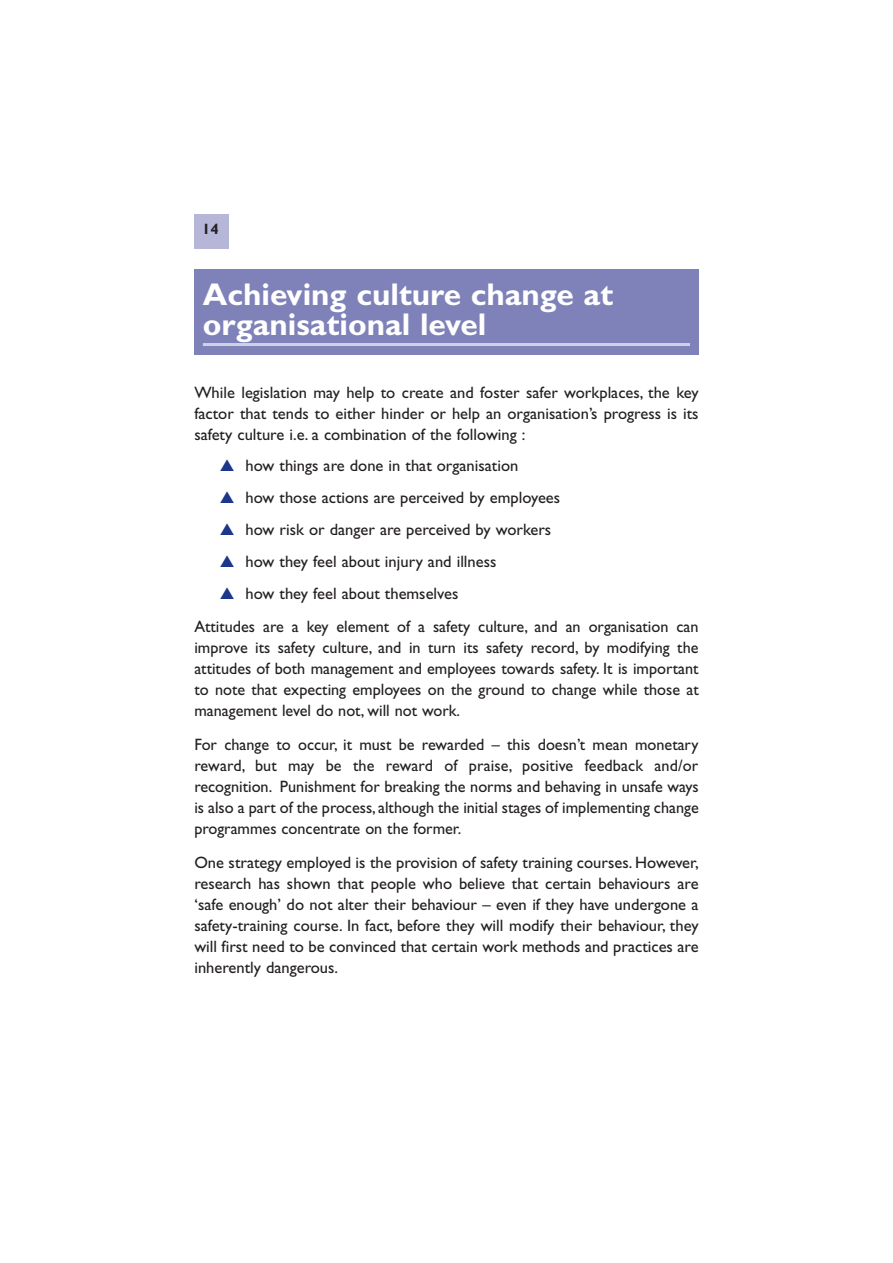
<style>
.page{position:relative;width:893px;height:1263px;background:#fff}
.page>*{position:absolute;margin:0;border:0;box-sizing:border-box;transform-origin:0 0}
.t1{font:700 31.5px/30px "Gill Sans";color:#fff}
.t2{font:16.5px/21px "Gill Sans";color:#231f20;text-align:justify}
.t3{font:700 15px "Gill Sans";color:#231f20}
.s1{color:#1a378b}
</style>
<div class="page">
<div style="left:194px;top:270px;width:504px;height:85px;background:#7f82b9"></div>
<div style="left:194px;top:214px;width:34px;height:34px;background:#b6b7d8"></div>
<hr style="left:203px;top:343px;width:487px;height:3px;background:#d0d1e7">
<p class="t3" style="left:202px;top:224px;width:18px">14</p>
<h1 class="t1" style="left:203px;top:282px;width:412px">Achieving culture change at organisational level</h1>
<p class="t2" style="left:194px;top:383px;width:505px">While legislation may help to create and foster safer workplaces, the key factor that tends to either hinder or help an organisation’s progress is its safety culture i.e. a combination of the following :</p>
<p class="t2" style="left:220px;top:457px;width:300px"><span class="s1">▲</span> how things are done in that organisation</p>
<p class="t2" style="left:220px;top:489px;width:342px"><span class="s1">▲</span> how those actions are perceived by employees</p>
<p class="t2" style="left:220px;top:521px;width:333px"><span class="s1">▲</span> how risk or danger are perceived by workers</p>
<p class="t2" style="left:220px;top:553px;width:278px"><span class="s1">▲</span> how they feel about injury and illness</p>
<p class="t2" style="left:194px;top:578px;width:505px;line-height:33.8px;text-indent:26px"><span class="s1">▲</span> how they feel about themselves<br>Attitudes are a key element of a safety culture, and an organisation can</p>
<p class="t2" style="left:194px;top:639px;width:506px">improve its safety culture, and in turn its safety record, by modifying the attitudes of both management and employees towards safety. It is important to note that expecting employees on the ground to change while those at management level do not, will not work.</p>
<p class="t2" style="left:194px;top:736px;width:506px">For change to occur, it must be rewarded – this doesn’t mean monetary reward, but may be the reward of praise, positive feedback and/or recognition. Punishment for breaking the norms and behaving in unsafe ways is also a part of the process, although the initial stages of implementing change programmes concentrate on the former.</p>
<p class="t2" style="left:194px;top:854px;width:506px">One strategy employed is the provision of safety training courses. However, research has shown that people who believe that certain behaviours are ‘safe enough’ do not alter their behaviour – even if they have undergone a safety-training course. In fact, before they will modify their behaviour, they will first need to be convinced that certain work methods and practices are inherently dangerous.</p>
</div>
